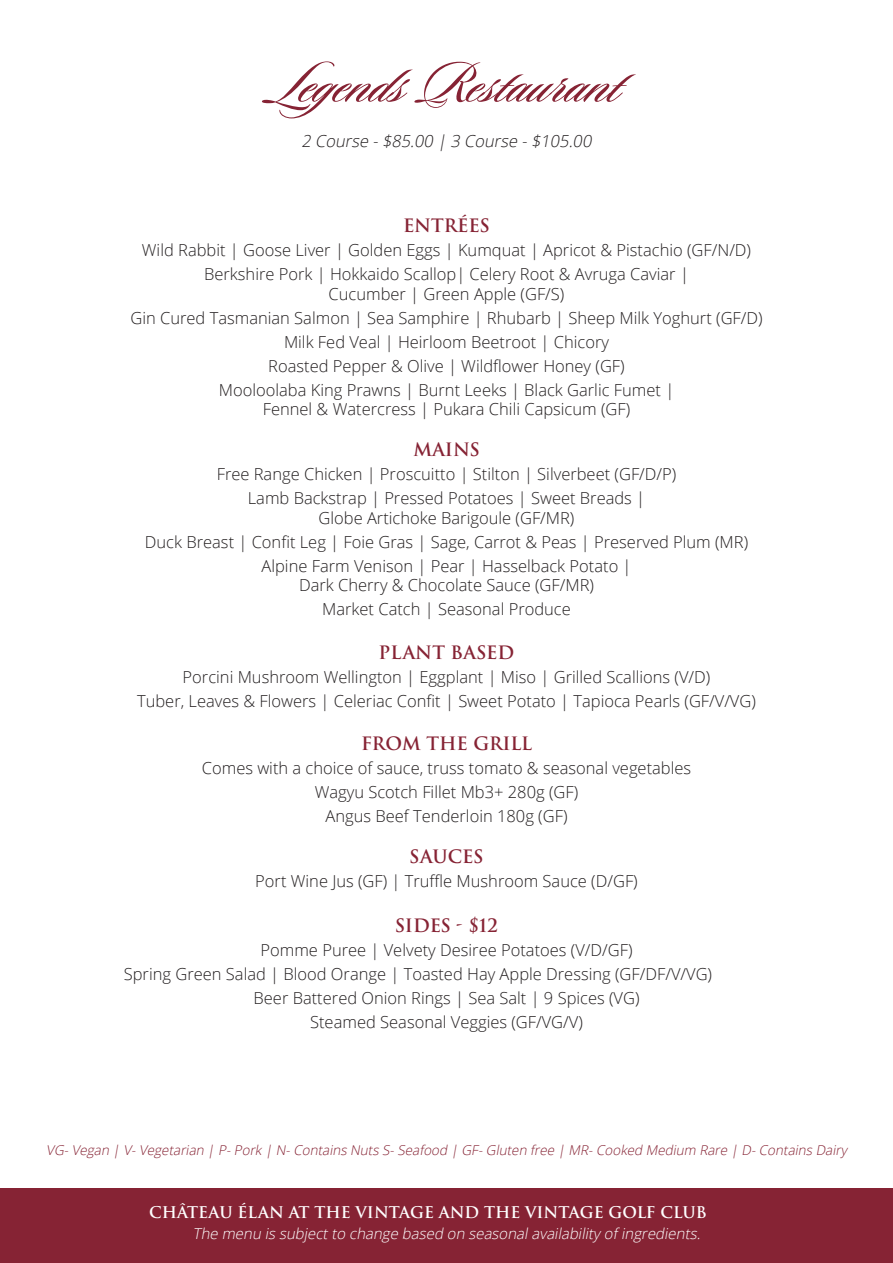
<style>
.page{position:relative;width:893px;height:1263px;background:#fff}
.page>*{position:absolute;margin:0;border:0;box-sizing:border-box;transform-origin:0 0}
.t1{font:60px "Sloop Script Medium One";color:#862334}
.Original_Body{font:600 18px "Trajan Pro 3";color:#862334}
.Original_Body-2{font:300 16.5px/19.5px "Open Sans";color:#231f20;text-align:center}
.Original_Body-3{font:italic 300 16.5px "Open Sans";color:#231f20}
.t2{font:600 15.75px "Trajan Pro 3";color:#fff}
.Original_Body-4{font:italic 300 15px "Open Sans";color:#fff}
.t3{font:italic 300 13.5px "Open Sans";color:#862334}
</style>
<div class="page">
<div style="left:0;top:1188px;width:893px;height:75px;background:#862334"></div>
<p class="t1" style="left:272px;top:53px;width:350px">Legends Restaurant</p>
<p class="Original_Body-3" style="left:302px;top:130px;width:295px">2 Course -$85.00 | 3 Course -$105.00</p>
<p class="Original_Body" style="left:403px;top:213px;width:88px">ENTRÉES</p>
<p class="Original_Body-2" style="left:142px;top:240px;width:611px">Wild Rabbit | Goose Liver | Golden Eggs | Kumquat | Apricot &amp; Pistachio (GF/N/D)</p>
<p class="Original_Body-2" style="left:204px;top:264px;width:486px">Berkshire Pork | Hokkaido Scallop| Celery Root &amp; Avruga Caviar |<br>Cucumber | Green Apple (GF/S)</p>
<p class="Original_Body-2" style="left:130px;top:307px;width:634px">Gin Cured Tasmanian Salmon | Sea Samphire | Rhubarb | Sheep Milk Yoghurt (GF/D)</p>
<p class="Original_Body-2" style="left:268px;top:329px;width:358px;line-height:24px">Milk Fed Veal | Heirloom Beetroot | Chicory<br>Roasted Pepper &amp; Olive | Wildflower Honey (GF)</p>
<p class="Original_Body-2" style="left:219px;top:379px;width:457px">Mooloolaba King Prawns | Burnt Leeks | Black Garlic Fumet |<br>Fennel &amp; Watercress | Pukara Chili Capsicum (GF)</p>
<p class="Original_Body" style="left:413px;top:437px;width:68px">MAINS</p>
<p class="Original_Body-2" style="left:217px;top:464px;width:461px">Free Range Chicken | Proscuitto | Stilton | Silverbeet (GF/D/P)</p>
<p class="Original_Body-2" style="left:248px;top:488px;width:399px">Lamb Backstrap | Pressed Potatoes | Sweet Breads |<br>Globe Artichoke Barigoule (GF/MR)</p>
<p class="Original_Body-2" style="left:145px;top:532px;width:605px">Duck Breast | Confit Leg | Foie Gras | Sage, Carrot &amp; Peas | Preserved Plum (MR)</p>
<p class="Original_Body-2" style="left:261px;top:556px;width:372px">Alpine Farm Venison | Pear | Hasselback Potato |<br>Dark Cherry &amp; Chocolate Sauce (GF/MR)</p>
<p class="Original_Body-2" style="left:322px;top:599px;width:250px">Market Catch | Seasonal Produce</p>
<p class="Original_Body" style="left:379px;top:639px;width:137px">PLANT BASED</p>
<p class="Original_Body-2" style="left:183px;top:666px;width:529px">Porcini Mushroom Wellington | Eggplant | Miso | Grilled Scallions (V/D)</p>
<p class="Original_Body-2" style="left:137px;top:690px;width:620px">Tuber, Leaves &amp; Flowers | Celeriac Confit | Sweet Potato | Tapioca Pearls (GF/V/VG)</p>
<p class="Original_Body" style="left:361px;top:730px;width:172px">FROM THE GRILL</p>
<p class="Original_Body-2" style="left:202px;top:757px;width:491px">Comes with a choice of sauce, truss tomato &amp; seasonal vegetables</p>
<p class="Original_Body-2" style="left:315px;top:781px;width:265px">Wagyu Scotch Fillet Mb3+ 280g (GF)</p>
<p class="Original_Body-2" style="left:326px;top:805px;width:243px">Angus Beef Tenderloin 180g (GF)</p>
<p class="Original_Body" style="left:410px;top:843px;width:75px">SAUCES</p>
<p class="Original_Body-2" style="left:255px;top:871px;width:384px">Port Wine Jus (GF) | Truffle Mushroom Sauce (D/GF)</p>
<p class="Original_Body" style="left:395px;top:913px;width:104px">SIDES - $12</p>
<p class="Original_Body-2" style="left:261px;top:940px;width:373px">Pomme Puree | Velvety Desiree Potatoes (V/D/GF)</p>
<p class="Original_Body-2" style="left:124px;top:964px;width:590px">Spring Green Salad | Blood Orange | Toasted Hay Apple Dressing (GF/DF/V/VG)</p>
<p class="Original_Body-2" style="left:254px;top:988px;width:387px">Beer Battered Onion Rings | Sea Salt | 9 Spices (VG)</p>
<p class="Original_Body-2" style="left:310px;top:1012px;width:274px">Steamed Seasonal Veggies (GF/VG/V)</p>
<p class="t3" style="left:46px;top:1141px;width:802px">VG-Vegan | V-Vegetarian | P-Pork | N-Contains Nuts S-Seafood | GF-Gluten free | MR-Cooked Medium Rare | D-Contains Dairy</p>
<p class="t2" style="left:149px;top:1200px;width:559px">CHÂTEAU ÉLAN AT THE VINTAGE AND THE VINTAGE GOLF CLUB</p>
<p class="t2" style="left:148px;top:1222px;width:559px">CHÂTEAU ÉLAN AT THE VINTAGE AND THE VINTAGE GOLF CLUB</p>
<p class="Original_Body-4" style="left:193px;top:1223px;width:512px">The menu is subjectto change based on seasonalavailability of ingredients.</p>
</div>
